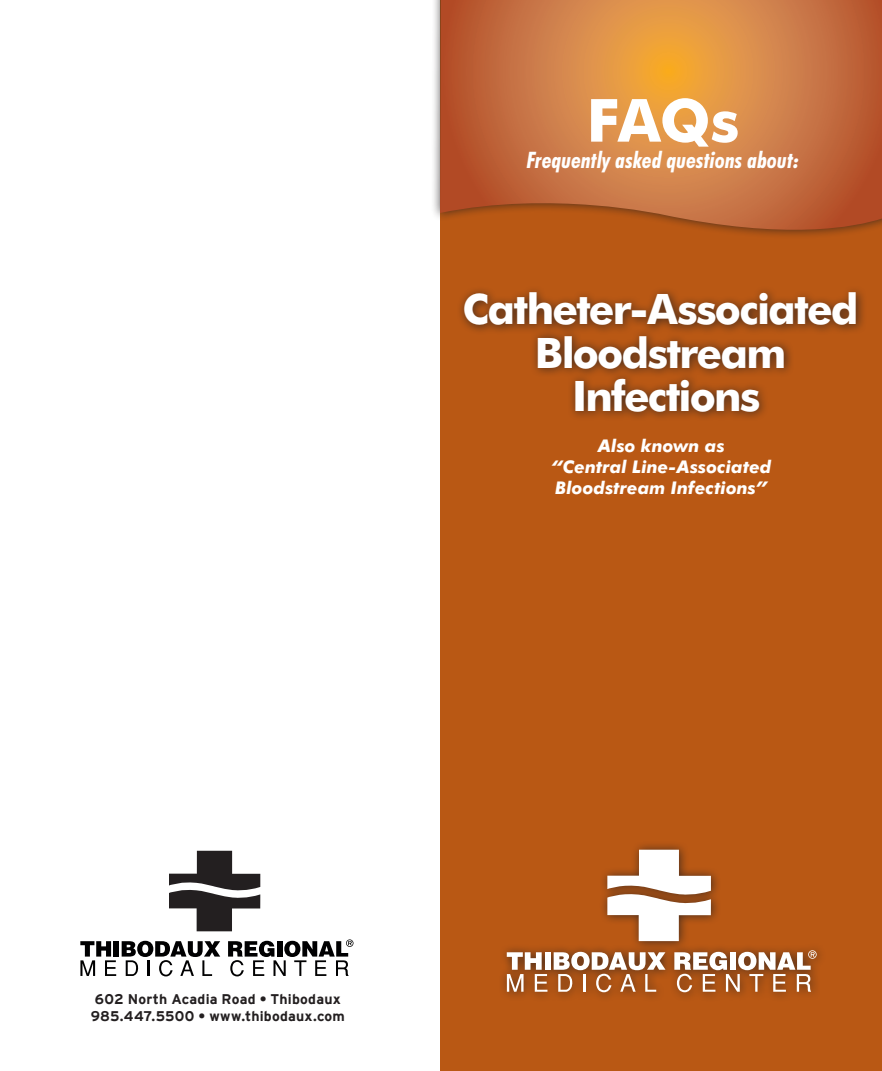
<style>
.page{position:relative;width:882px;height:1071px;background:#fff}
.page>*{position:absolute;margin:0;border:0;box-sizing:border-box;transform-origin:0 0}
.t1{font:700 59.5px "Futura BT";color:#fff}
.t2{font:700 42px "Futura BT";letter-spacing:-.04em;color:#fff}
.t3{font:italic 700 condensed 22.75px "Futura BT";color:#fff}
.t4{font:italic 700 17.5px "Futura BT";letter-spacing:.005em;color:#fff}
.t5{font:700 14px "Interstate";letter-spacing:.015em;color:#231f20}
</style>
<div class="page">
<svg style="left:169px;top:851px;width:91px;height:80px"></svg>
<div style="left:114px;top:941px;width:5px;height:16px;background:#000001"></div>
<svg style="left:80px;top:941px;width:36px;height:35px"></svg>
<svg style="left:122px;top:941px;width:98px;height:35px"></svg>
<svg style="left:228px;top:939px;width:126px;height:37px"></svg>
<div style="left:440px;top:0;width:442px;height:1071px;background:#b95814"></div>
<div style="left:498px;top:841px;width:328px;height:161px;background:#231f20;opacity:.75"></div>
<svg style="left:607px;top:850px;width:104px;height:91px"></svg>
<div style="left:545px;top:952px;width:5px;height:18px;background:#fff"></div>
<svg style="left:507px;top:952px;width:40px;height:40px;background:#c09475"></svg>
<svg style="left:554px;top:952px;width:111px;height:40px"></svg>
<svg style="left:674px;top:950px;width:143px;height:42px;background:#bd8b69"></svg>
<div style="left:430px;top:0;width:452px;height:239px;background:#231f20;opacity:.75"></div>
<svg style="left:440px;top:0;width:442px;height:239px;background:#c9753c"></svg>
<div style="left:456px;top:285px;width:411px;height:137px;background:#231f20;opacity:.75"></div>
<p class="t1" style="left:587px;top:84px;width:154px">FAQs</p>
<p class="t3" style="left:527px;top:146px;width:274px">Frequently asked questions about:</p>
<p class="t2" style="left:462px;top:284px;width:398px">Catheter-Associated</p>
<p class="t2" style="left:535px;top:327px;width:253px">Bloodstream</p>
<p class="t2" style="left:572px;top:371px;width:190px">Infections</p>
<p class="t4" style="left:598px;top:436px;width:128px">Also known as</p>
<p class="t4" style="left:551px;top:457px;width:222px">“Central Line-Associated</p>
<p class="t4" style="left:555px;top:478px;width:214px">Bloodstream Infections”</p>
<p class="t5" style="left:95px;top:991px;width:247px">602 North Acadia Road • Thibodaux</p>
<p class="t5" style="left:91px;top:1008px;width:256px">985.447.5500 • www.thibodaux.com</p>
</div>
